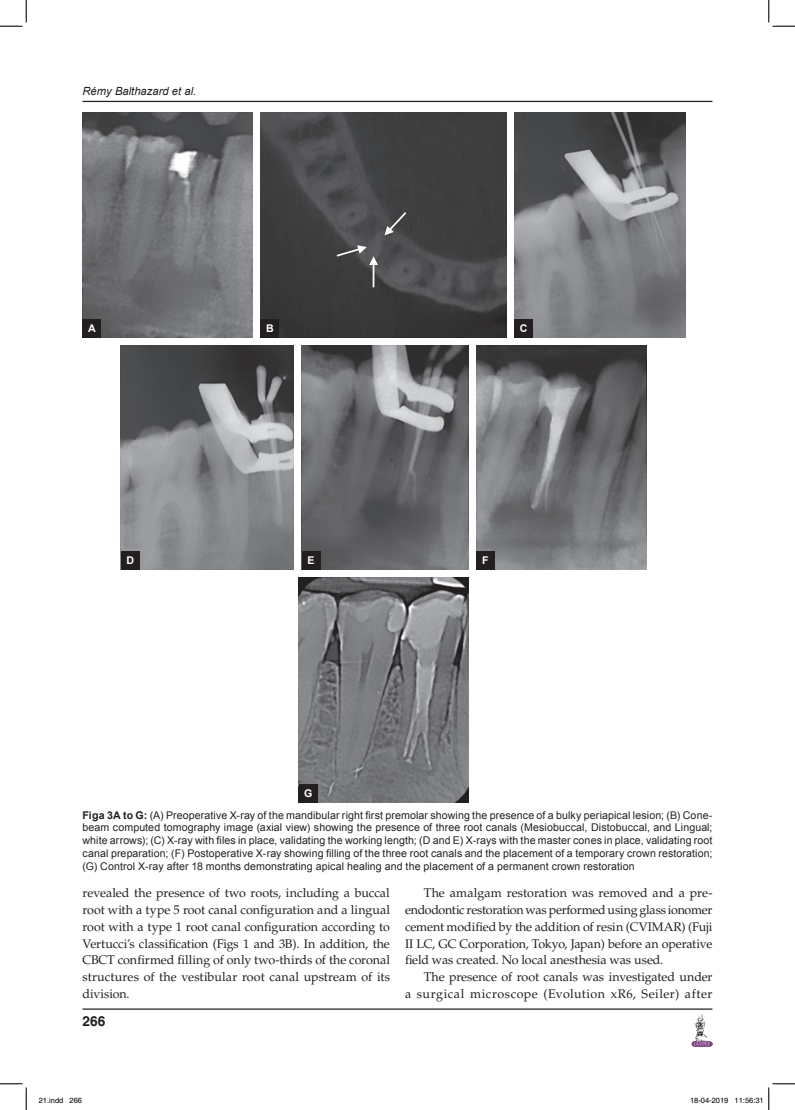
<style>
.page{position:relative;width:795px;height:1110px;background:#fff}
.page>*{position:absolute;margin:0;border:0;box-sizing:border-box;transform-origin:0 0}
.t1{font:700 13.75px "Helvetica";color:#231f20}
.t2{font:12.5px/16.9px "Palatino";color:#231f20;text-align:justify}
.t3{font:italic 11.25px "Arial";color:#231f20}
.t4{font:10.62px/12.8px "Arial";letter-spacing:.01em;color:#231f20;text-align:justify}
.t5{font:700 10.62px "Arial";color:#fff}
.t6{font:7.5px "Helvetica";color:#000}
.s1{font-weight:700}
</style>
<div class="page">
<hr style="left:82px;top:101px;width:630px;height:1px;background:#231f20">
<hr style="left:82px;top:1009px;width:630px;height:1px;background:#231f20">
<img style="left:692px;top:1014px;width:20px;height:32px">
<img style="left:83px;top:112px;width:170px;height:226px">
<img style="left:260px;top:112px;width:247px;height:226px">
<img style="left:514px;top:112px;width:171px;height:226px">
<img style="left:121px;top:345px;width:173px;height:225px">
<img style="left:301px;top:345px;width:168px;height:225px">
<img style="left:476px;top:345px;width:171px;height:225px">
<img style="left:299px;top:578px;width:170px;height:224px">
<div style="left:82px;top:319px;width:19px;height:19px;background:#231f20"></div>
<div style="left:121px;top:551px;width:19px;height:19px;background:#231f20"></div>
<div style="left:261px;top:319px;width:18px;height:19px;background:#231f20"></div>
<div style="left:302px;top:551px;width:18px;height:19px;background:#231f20"></div>
<div style="left:514px;top:319px;width:19px;height:19px;background:#231f20"></div>
<div style="left:476px;top:551px;width:19px;height:19px;background:#231f20"></div>
<div style="left:299px;top:784px;width:19px;height:18px;background:#231f20"></div>
<svg style="left:0;top:0;width:27px;height:27px"></svg>
<svg style="left:0;top:1083px;width:27px;height:27px"></svg>
<svg style="left:768px;top:0;width:27px;height:27px"></svg>
<svg style="left:768px;top:1083px;width:27px;height:27px"></svg>
<p class="t3" style="left:82px;top:84px;width:115px">Rémy Balthazard et al.</p>
<p class="t5" style="left:88px;top:321px;width:9px">A</p>
<p class="t5" style="left:126px;top:554px;width:9px">D</p>
<p class="t5" style="left:266px;top:321px;width:9px">B</p>
<p class="t5" style="left:308px;top:554px;width:9px">E</p>
<p class="t5" style="left:304px;top:786px;width:10px">G</p>
<p class="t5" style="left:520px;top:321px;width:9px">C</p>
<p class="t5" style="left:482px;top:554px;width:8px">F</p>
<p class="t4" style="left:82px;top:809px;width:632px"><span class="s1">Figa 3A to G:</span> (A) Preoperative X-ray of the mandibular right first premolar showing the presence of a bulky periapical lesion; (B) Cone&shy;beam computed tomography image (axial view) showing the presence of three root canals (Mesiobuccal, Distobuccal, and Lingual; white arrows); (C) X-ray with files in place, validating the working length; (D and E) X-rays with the master cones in place, validating root canal preparation; (F) Postoperative X-ray showing filling of the three root canals and the placement of a temporary crown restoration; (G) Control X-ray after 18 months demonstrating apical healing and the placement of a permanent crown restoration</p>
<p class="t2" style="left:82px;top:885px;width:309px">revealed the presence of two roots, including a buccal root with a type 5 root canal configuration and a lingual root with a type 1 root canal configuration according to Vertucci’s classification (Figs 1 and 3B). In addition, the CBCT confirmed filling of only two-thirds of the coronal structures of the vestibular root canal upstream of its division.</p>
<p class="t2" style="left:405px;top:885px;width:309px;text-indent:19px">The amalgam restoration was removed and a pre&shy;endodontic restoration was performed using glass ionomer cement modified by the addition of resin (CVIMAR) (Fuji II LC, GC Corporation, Tokyo, Japan) before an operative field was created. No local anesthesia was used.</p>
<p class="t2" style="left:405px;top:969px;width:309px;text-align:right">The presence of root canals was investigated under<br>a surgical microscope (Evolution xR6, Seiler) after</p>
<p class="t1" style="left:82px;top:1012px;width:24px">266</p>
<p class="t6" style="left:39px;top:1096px;width:45px">21.indd 266</p>
<p class="t6" style="left:690px;top:1096px;width:75px">18-04-2019 11:56:31</p>
</div>
